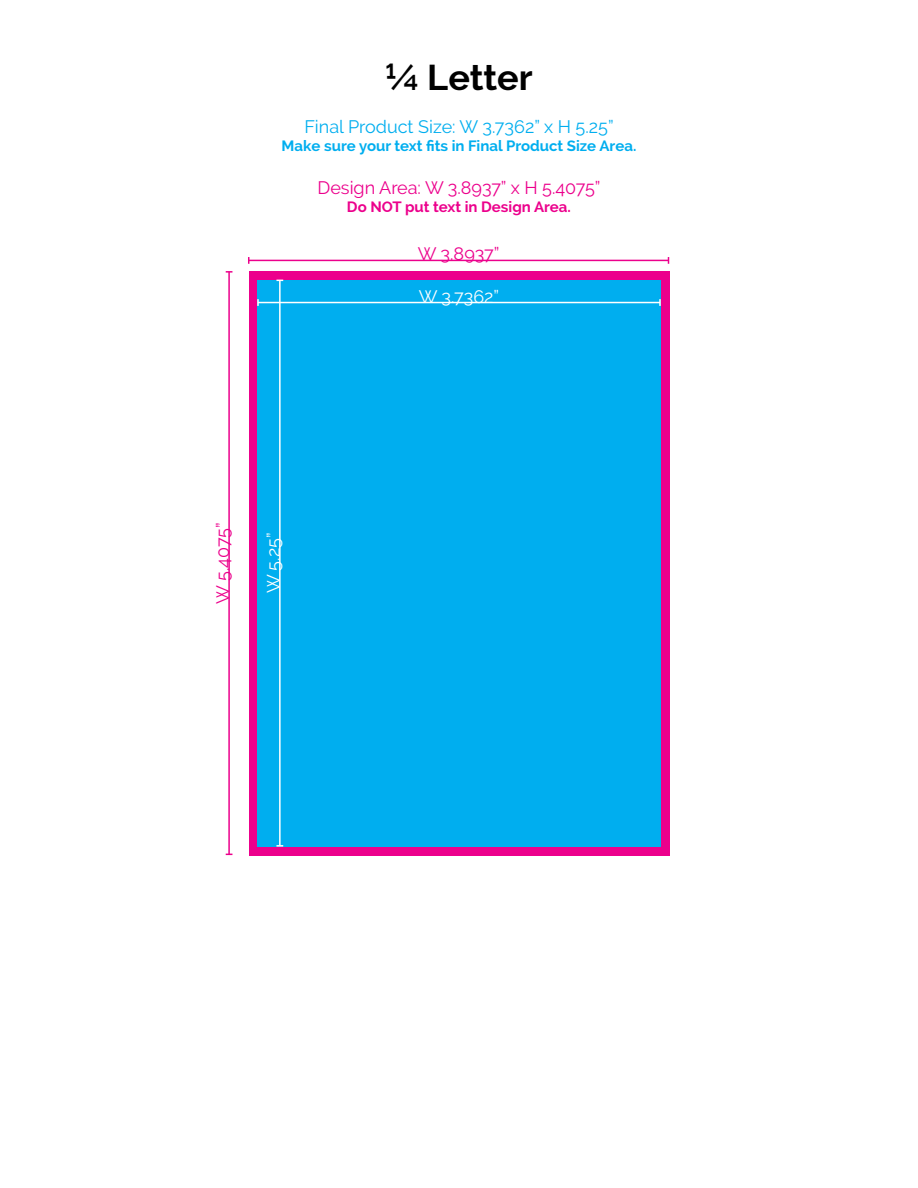
<style>
.page{position:relative;width:918px;height:1188px;background:#fff}
.page>*{position:absolute;margin:0;border:0;box-sizing:border-box;transform-origin:0 0}
.t1{font:700 36px "Raleway";color:#000}
.t2{font:18px "Raleway";color:#ec008c}
.t3{font:18px "Raleway";color:#00aeef}
.t4{font:18px "Raleway";color:#fff}
.t5{font:700 15px "Raleway";color:#00aeef}
.t6{font:700 15px "Raleway";color:#ec008c}
</style>
<div class="page">
<div style="left:249px;top:271px;width:420px;height:584px;background:#ec008c"></div>
<div style="left:257px;top:280px;width:404px;height:567px;background:#00aeef"></div>
<hr style="left:249px;top:260px;width:420px;height:1px;background:#ec008c">
<hr style="left:228px;top:272px;width:2px;height:582px;background:#ec008c">
<svg style="left:226px;top:271px;width:6px;height:2px"></svg>
<hr style="left:279px;top:280px;width:2px;height:566px;background:#fff">
<svg style="left:276px;top:845px;width:7px;height:2px"></svg>
<hr style="left:258px;top:302px;width:402px;height:1px;background:#fff">
<svg style="left:257px;top:299px;width:2px;height:7px"></svg>
<svg style="left:659px;top:299px;width:2px;height:7px"></svg>
<h1 class="t1" style="left:385px;top:57px;width:149px">¼ Letter</h1>
<p class="t3" style="left:304px;top:116px;width:311px">Final Product Size: W 3.7362” x H 5.25”</p>
<p class="t5" style="left:282px;top:137px;width:356px">Make sure your text fits in Final Product Size Area.</p>
<p class="t2" style="left:317px;top:178px;width:285px">Design Area: W 3.8937” x H 5.4075”</p>
<p class="t6" style="left:347px;top:199px;width:226px">Do NOT put text in Design Area.</p>
<p class="t2" style="left:418px;top:244px;width:83px">W 3.8937”</p>
<p class="t2" style="left:212px;top:604px;width:83px;rotate:-90deg">W 5.4075”</p>
<p class="t4" style="left:263px;top:593px;width:62px;rotate:-90deg">W 5.25”</p>
<p class="t4" style="left:419px;top:286px;width:82px">W 3.7362”</p>
</div>
